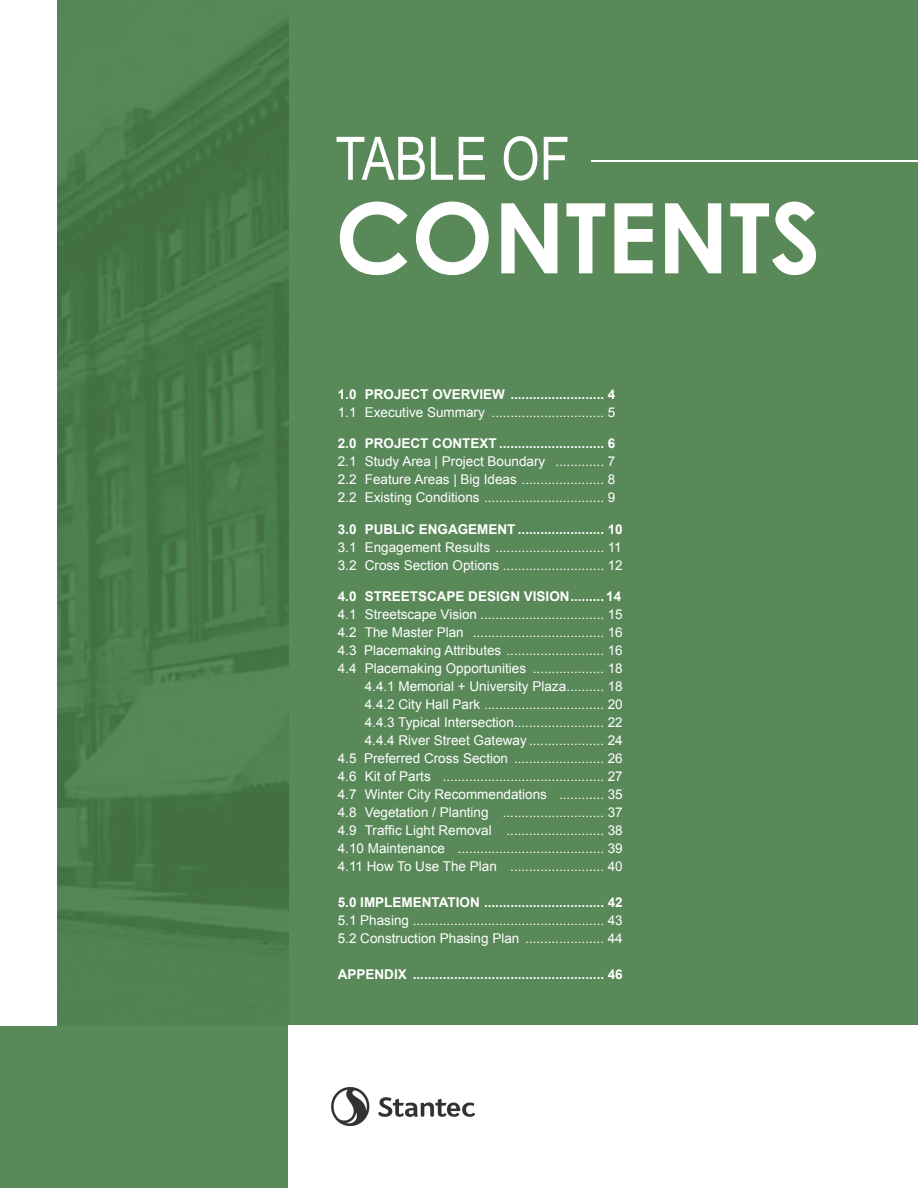
<style>
.page{position:relative;width:918px;height:1188px;background:#598859}
.page>*{position:absolute;margin:0;border:0;box-sizing:border-box;transform-origin:0 0}
.t1{font:700 97.5px "Century Gothic";color:#fff}
.t2{font:60px "Arial Narrow";color:#fff}
.t3{font:13.5px/18px "Arial";color:#fff}
.t4{font:700 13.5px "Arial";color:#fff}
</style>
<div class="page">
<img style="left:57px;top:0;width:231px;height:1025px">
<div style="left:288px;top:1025px;width:630px;height:163px;background:#fff"></div>
<div style="left:0;top:0;width:57px;height:1025px;background:#fff"></div>
<img style="left:331px;top:1087px;width:144px;height:38px">
<hr style="left:592px;top:160px;width:326px;height:2px;background:#fff">
<h2 class="t2" style="left:335px;top:115px;width:236px">TABLE OF</h2>
<h1 class="t1" style="left:335px;top:164px;width:487px">CONTENTS</h1>
<p class="t4" style="left:338px;top:385px;width:279px">1.0 PROJECT OVERVIEW ......................... 4</p>
<p class="t3" style="left:338px;top:403px;width:279px">1.1 Executive Summary .............................. 5</p>
<p class="t4" style="left:338px;top:434px;width:279px">2.0 PROJECT CONTEXT ............................ 6</p>
<p class="t3" style="left:338px;top:453px;width:279px;text-align:justify">2.1 Study Area | Project Boundary ............. 7<br>2.2 Feature Areas | Big Ideas ...................... 8<br>2.2 Existing Conditions ................................ 9</p>
<p class="t4" style="left:338px;top:520px;width:287px">3.0 PUBLIC ENGAGEMENT ....................... 10</p>
<p class="t3" style="left:338px;top:538px;width:287px">3.1 Engagement Results ............................. 11<br>3.2 Cross Section Options ........................... 12</p>
<p class="t4" style="left:338px;top:587px;width:285px">4.0 STREETSCAPE DESIGN VISION ......... 14</p>
<p class="t3" style="left:338px;top:605px;width:287px;text-align:right">4.1 Streetscape Vision ................................. 15<br>4.2 The Master Plan ................................... 16<br>4.3 Placemaking Attributes .......................... 16<br>4.4 Placemaking Opportunities ................... 18<br>4.4.1 Memorial + University Plaza .......... 18<br>4.4.2 City Hall Park ................................ 20<br>4.4.3 Typical Intersection ........................ 22<br>4.4.4 River Street Gateway .................... 24<br>4.5 Preferred Cross Section ........................ 26<br>4.6 Kit of Parts ........................................... 27<br>4.7 Winter City Recommendations ............ 35<br>4.8 Vegetation / Planting ........................... 37<br>4.9 Traffic Light Removal .......................... 38<br>4.10 Maintenance ....................................... 39<br>4.11 How To Use The Plan ......................... 40</p>
<p class="t4" style="left:338px;top:893px;width:287px">5.0 IMPLEMENTATION ................................ 42</p>
<p class="t3" style="left:338px;top:911px;width:287px">5.1 Phasing ................................................... 43<br>5.2 Construction Phasing Plan ..................... 44</p>
<p class="t4" style="left:338px;top:965px;width:287px">APPENDIX ................................................... 46</p>
</div>
